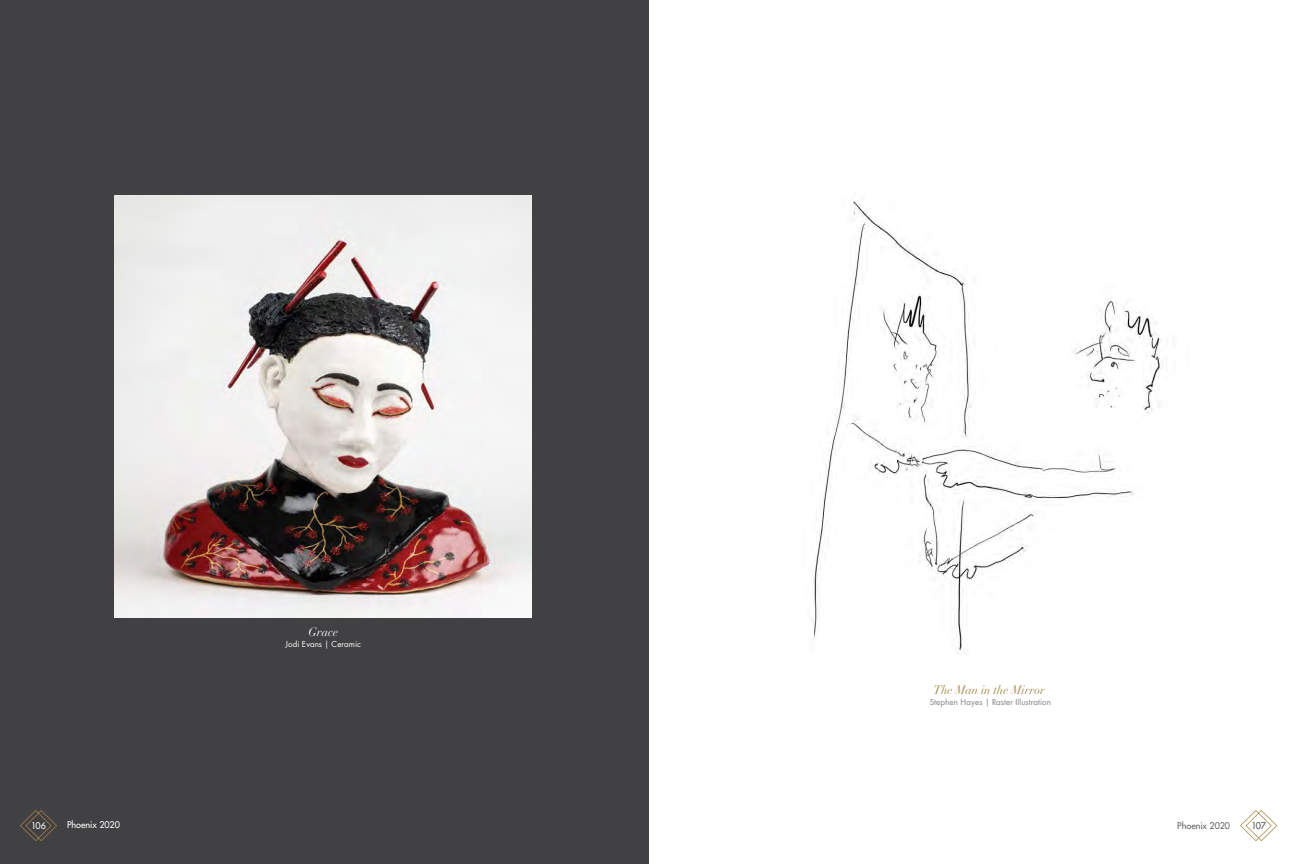
<style>
.page{position:relative;width:1296px;height:864px;background:#fff}
.page>*{position:absolute;margin:0;border:0;box-sizing:border-box;transform-origin:0 0}
.t1{font:italic 12px "Didot LT Std";letter-spacing:-.01em;color:#a28745}
.t2{font:italic 12px "Didot LT Std";letter-spacing:-.01em;color:#fff}
.t3{font:500 9px "Futura LT Pro";letter-spacing:-.01em;color:#fff}
.t4{font:500 9px "Futura LT Pro";letter-spacing:-.005em;color:#636466}
.t5{font:500 9px "Futura LT Pro";color:#4d4d4f}
.t6{font:8px "Futura LT Pro";letter-spacing:.01em;color:#808285}
.t7{font:8px "Futura LT Pro";letter-spacing:.005em;color:#fff}
</style>
<div class="page">
<div style="left:0;top:0;width:649px;height:864px;background:#414042"></div>
<svg style="left:20px;top:810px;width:37px;height:31px"></svg>
<svg style="left:1240px;top:810px;width:37px;height:31px"></svg>
<img style="left:115px;top:196px;width:417px;height:422px">
<img style="left:812px;top:200px;width:351px;height:454px">
<h1 class="t2" style="left:308px;top:625px;width:31px">Grace</h1>
<p class="t7" style="left:286px;top:639px;width:77px">Jodi Evans | Ceramic</p>
<h1 class="t1" style="left:933px;top:683px;width:113px">The Man in the Mirror</h1>
<p class="t6" style="left:930px;top:697px;width:123px">Stephen Hayes | Raster Illustration</p>
<p class="t3" style="left:31px;top:819px;width:16px">106</p>
<p class="t3" style="left:67px;top:818px;width:54px">Phoenix 2020</p>
<p class="t4" style="left:1177px;top:819px;width:54px">Phoenix 2020</p>
<p class="t5" style="left:1251px;top:819px;width:16px">107</p>
</div>
